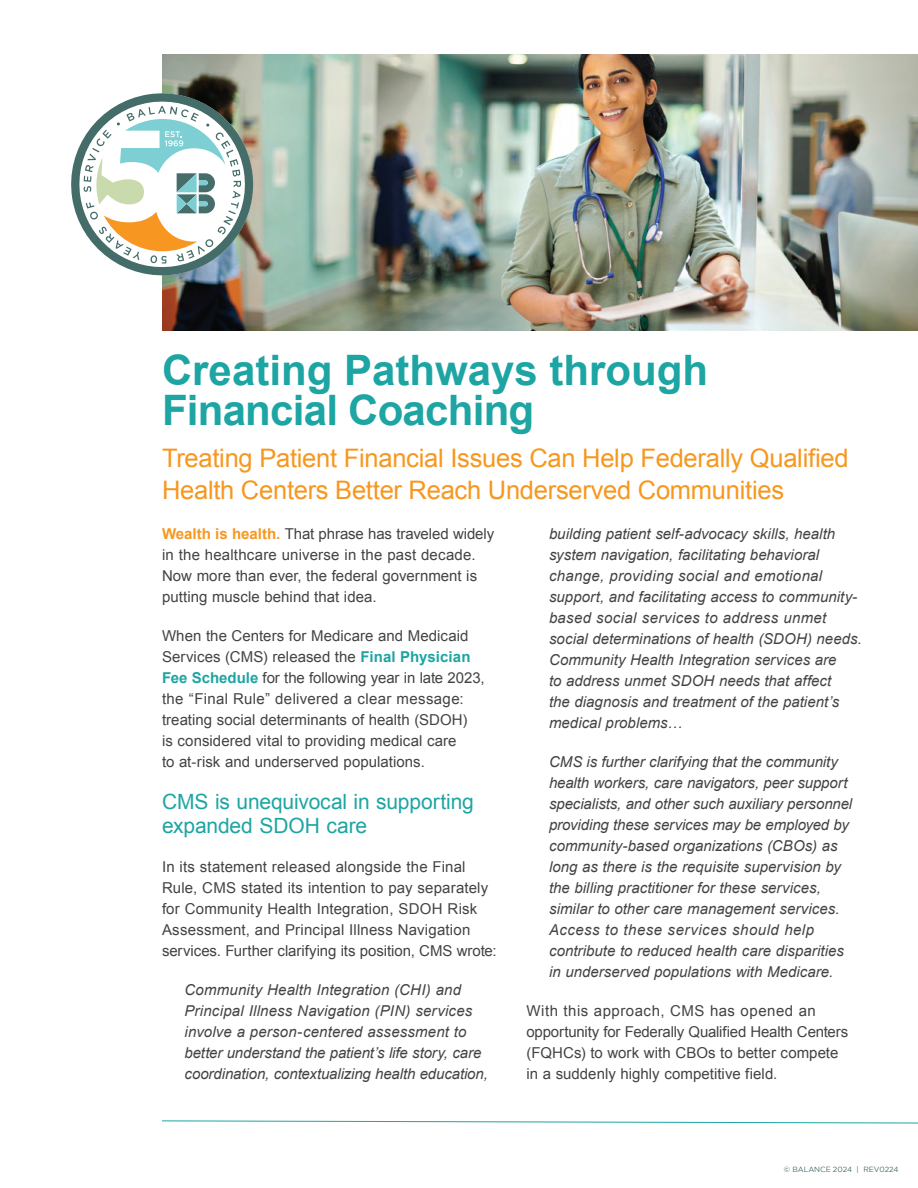
<style>
.page{position:relative;width:918px;height:1188px;background:#fff}
.page>*{position:absolute;margin:0;border:0;box-sizing:border-box;transform-origin:0 0}
.t1{font:700 42px/40.5px "Arial";color:#1da5a3}
.t2{font:25.5px/31.5px "Arial";letter-spacing:-.01em;color:#f7971f}
.t3{font:21px/24px "Arial";letter-spacing:-.005em;color:#1da5a3}
.t4{font:italic 15px/21px "Arial";color:#434343}
.t5{font:15px/21px "Arial";letter-spacing:.005em;color:#434343}
.t6{font:7.5px "Gotham";color:#446c68}
.s1{font-weight:700;color:#f7971f}
.s2{font-weight:700;color:#1da5a3}
</style>
<div class="page">
<img style="left:162px;top:54px;width:756px;height:277px">
<svg style="left:71px;top:93px;width:182px;height:182px"></svg>
<svg style="left:162px;top:1120px;width:756px;height:4px"></svg>
<h1 class="t1" style="left:162px;top:351px;width:548px">Creating Pathways through<br>Financial Coaching</h1>
<h2 class="t2" style="left:162px;top:443px;width:688px">Treating Patient Financial Issues Can Help Federally Qualified<br>Health Centers Better Reach Underserved Communities</h2>
<p class="t5" style="left:162px;top:523px;width:334px"><span class="s1">Wealth is health.</span> That phrase has traveled widely in the healthcare universe in the past decade.<br>Now more than ever, the federal government is putting muscle behind that idea.</p>
<p class="t5" style="left:162px;top:625px;width:324px">When the Centers for Medicare and Medicaid Services (CMS) released the <span class="s2">Final Physician Fee Schedule</span> for the following year in late 2023, the “Final Rule” delivered a clear message: treating social determinants of health (SDOH)<br>is considered vital to providing medical care<br>to at-risk and underserved populations.</p>
<h3 class="t3" style="left:162px;top:790px;width:313px">CMS is unequivocal in supporting expanded SDOH care</h3>
<p class="t5" style="left:162px;top:856px;width:336px">In its statement released alongside the Final Rule, CMS stated its intention to pay separately for Community Health Integration, SDOH Risk Assessment, and Principal Illness Navigation services. Further clarifying its position, CMS wrote:</p>
<p class="t4" style="left:184px;top:979px;width:305px">Community Health Integration (CHI) and Principal Illness Navigation (PIN) services involve a person-centered assessment to better understand the patient’s life story, care coordination, contextualizing health education,</p>
<p class="t4" style="left:549px;top:523px;width:314px">building patient self-advocacy skills, health system navigation, facilitating behavioral change, providing social and emotional support, and facilitating access to community&shy;based social services to address unmet social determinations of health (SDOH) needs.<br>Community Health Integration services are<br>to address unmet SDOH needs that affect<br>the diagnosis and treatment of the patient’s medical problems…</p>
<p class="t4" style="left:549px;top:751px;width:305px">CMS is further clarifying that the community health workers, care navigators, peer support specialists, and other such auxiliary personnel providing these services may be employed by community-based organizations (CBOs) as long as there is the requisite supervision by the billing practitioner for these services, similar to other care management services.<br>Access to these services should help contribute to reduced health care disparities in underserved populations with Medicare.</p>
<p class="t5" style="left:526px;top:1000px;width:323px">With this approach, CMS has opened an opportunity for Federally Qualified Health Centers (FQHCs) to work with CBOs to better compete in a suddenly highly competitive field.</p>
<p class="t6" style="left:784px;top:1165px;width:116px">© BALANCE 2024 | REV0224</p>
</div>
